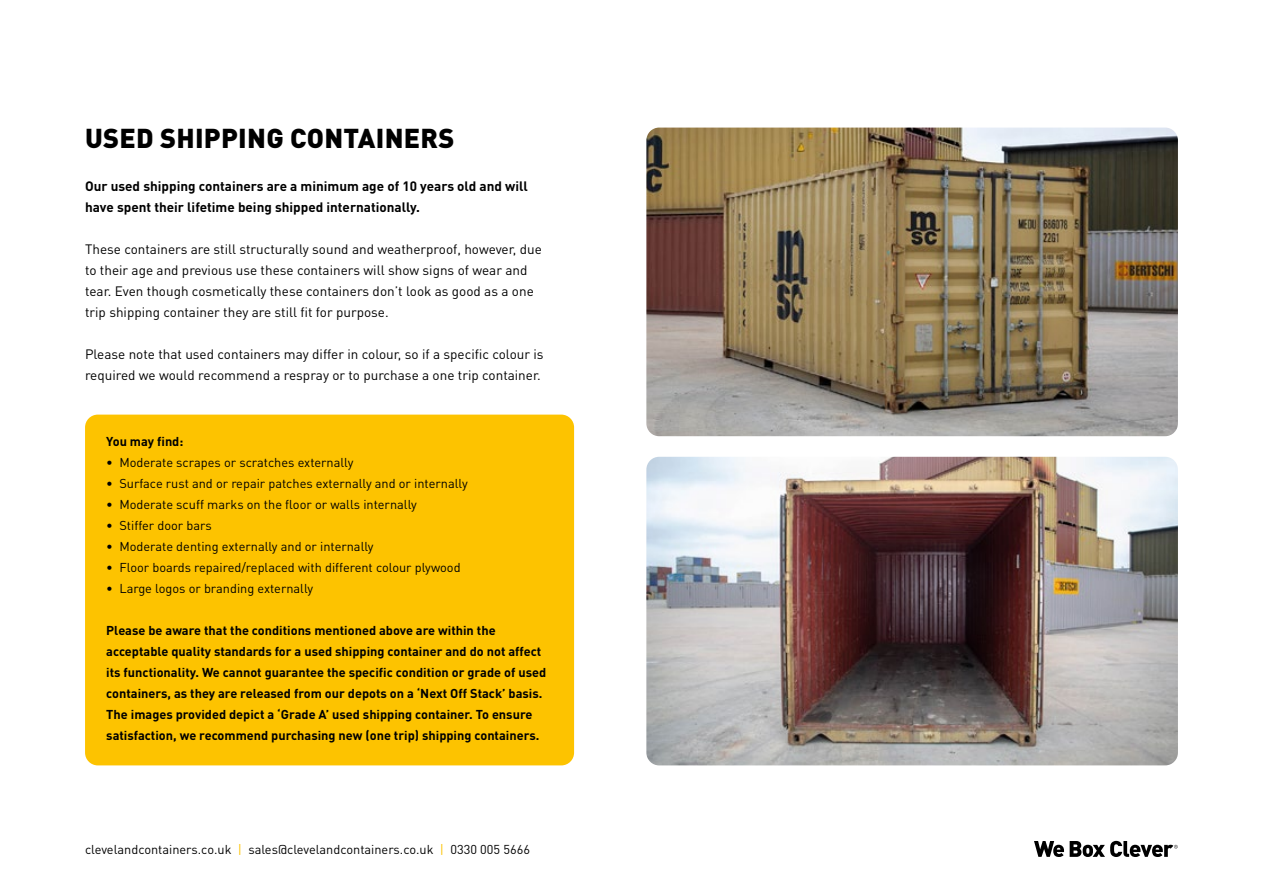
<style>
.page{position:relative;width:1263px;height:893px;background:#fff}
.page>*{position:absolute;margin:0;border:0;box-sizing:border-box;transform-origin:0 0}
.t1{font:900 27px "DIN Pro";letter-spacing:.01em;color:#000}
.t2{font:13.5px/21px "DIN Pro";color:#000}
.t3{font:700 13.5px/21px "DIN Pro";color:#000}
.t4{font:700 12.75px/21px "DIN Pro";color:#000}
.t5{font:12.75px "DIN Pro";color:#000}
.s1{color:#fdc300}
</style>
<div class="page">
<svg style="left:1034px;top:841px;width:144px;height:16px"></svg>
<img style="left:646px;top:128px;width:532px;height:308px">
<img style="left:646px;top:457px;width:532px;height:308px">
<div style="left:85px;top:415px;width:489px;height:350px;background:#fdc300;border-radius:13px"></div>
<h1 class="t1" style="left:85px;top:120px;width:371px">USED SHIPPING CONTAINERS</h1>
<p class="t3" style="left:85px;top:174px;width:444px">Our used shipping containers are a minimum age of 10 years old and will have spent their lifetime being shipped internationally.</p>
<p class="t2" style="left:85px;top:238px;width:458px">These containers are still structurally sound and weatherproof, however, due to their age and previous use these containers will show signs of wear and tear. Even though cosmetically these containers don’t look as good as a one trip shipping container they are still fit for purpose.</p>
<p class="t2" style="left:85px;top:343px;width:460px">Please note that used containers may differ in colour, so if a specific colour is required we would recommend a respray or to purchase a one trip container.</p>
<p class="t4" style="left:106px;top:429px;width:79px">You may find:</p>
<p class="t5" style="left:106px;top:453px;width:249px">• Moderate scrapes or scratches externally</p>
<p class="t5" style="left:106px;top:474px;width:363px">• Surface rust and or repair patches externally and or internally</p>
<p class="t5" style="left:106px;top:495px;width:312px">• Moderate scuff marks on the floor or walls internally</p>
<p class="t5" style="left:106px;top:516px;width:107px">• Stiffer door bars</p>
<p class="t5" style="left:106px;top:537px;width:269px">• Moderate denting externally and or internally</p>
<p class="t5" style="left:106px;top:558px;width:356px">• Floor boards repaired/replaced with different colour plywood</p>
<p class="t5" style="left:106px;top:579px;width:208px">• Large logos or branding externally</p>
<p class="t4" style="left:106px;top:618px;width:441px">Please be aware that the conditions mentioned above are within the acceptable quality standards for a used shipping container and do not affect its functionality. We cannot guarantee the specific condition or grade of used containers, as they are released from our depots on a ‘Next Off Stack’ basis.<br>The images provided depict a ‘Grade A’ used shipping container. To ensure satisfaction, we recommend purchasing new (one trip) shipping containers.</p>
<p class="t5" style="left:85px;top:840px;width:446px">clevelandcontainers.co.uk <span class="s1">|</span> sales@clevelandcontainers.co.uk <span class="s1">|</span> 0330 005 5666</p>
</div>
